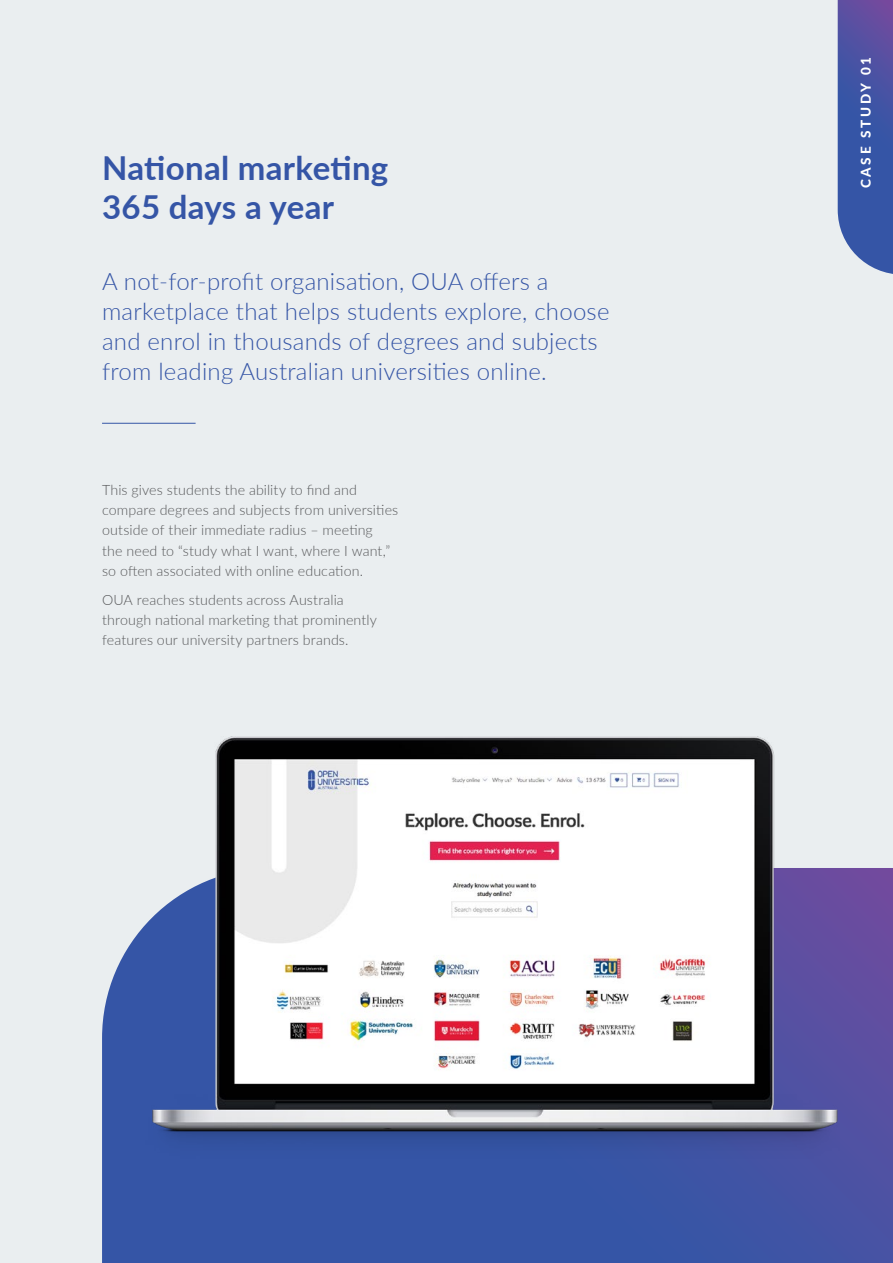
<style>
.page{position:relative;width:893px;height:1263px;background:#eaeef0}
.page>*{position:absolute;margin:0;border:0;box-sizing:border-box;transform-origin:0 0}
.t1{font:700 33px/39px "Lato";letter-spacing:.01em;color:#3555a6}
.t2{font:300 24px/30px "Lato";letter-spacing:.01em;color:#3555a6}
.t3{font:300 14.25px/20.2px "Lato";letter-spacing:.005em;color:#58595b}
.t4{font:800 13.5px "Lato";letter-spacing:.2em;color:#fff}
</style>
<div class="page">
<hr style="left:102px;top:423px;width:94px;height:1px;background:#3555a6">
<svg style="left:102px;top:868px;width:791px;height:395px;background:#4459a7"></svg>
<img style="left:146px;top:737px;width:693px;height:422px">
<svg style="left:838px;top:0;width:55px;height:274px;background:#4a5ba8"></svg>
<h1 class="t1" style="left:102px;top:147px;width:288px">National marketing<br>365 days a year</h1>
<h2 class="t2" style="left:102px;top:266px;width:509px">A not-for-profit organisation, OUA offers a marketplace that helps students explore, choose and enrol in thousands of degrees and subjects from leading Australian universities online.</h2>
<p class="t3" style="left:102px;top:479px;width:298px">This gives students the ability to find and compare degrees and subjects from universities outside of their immediate radius – meeting<br>the need to “study what I want, where I want,” so often associated with online education.</p>
<p class="t3" style="left:102px;top:589px;width:276px">OUA reaches students across Australia through national marketing that prominently features our university partners brands.</p>
<p class="t4" style="left:856px;top:188px;width:133px;rotate:-90deg">CASE STUDY 01</p>
</div>
